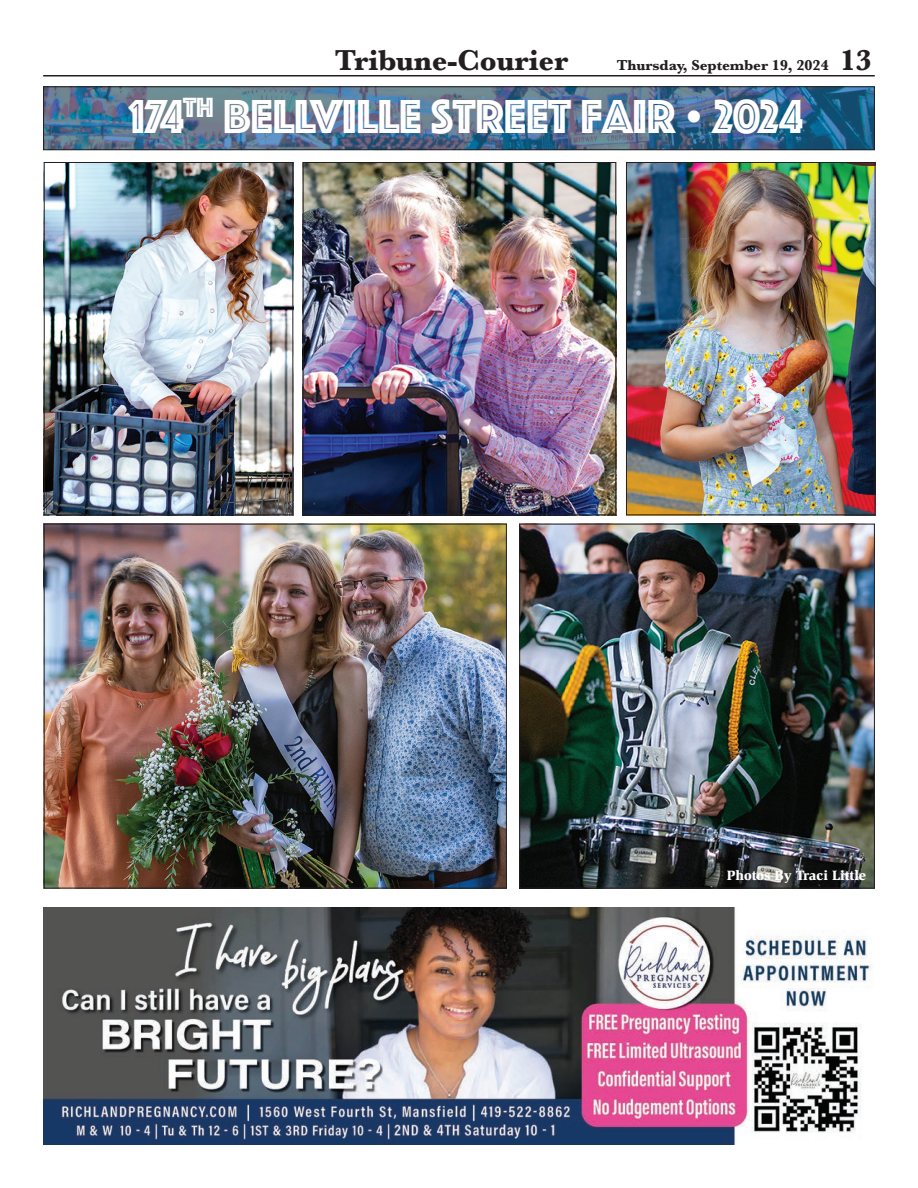
<style>
.page{position:relative;width:918px;height:1188px;background:#fff}
.page>*{position:absolute;margin:0;border:0;box-sizing:border-box;transform-origin:0 0}
.t1{font:49.5px "Phosphate Inline";letter-spacing:-.005em;color:#fff}
.t2{font:700 30px "Baskerville";letter-spacing:-.005em;color:#231f20}
.t3{font:700 15px "Baskerville";letter-spacing:-.005em;color:#231f20}
.t4{font:900 13.8px "Slimbach Std";letter-spacing:-.005em;color:#fff}
.s1{font-size:30px}
</style>
<div class="page">
<hr style="left:43px;top:75px;width:832px;height:1px;background:#231f20">
<img style="left:45px;top:88px;width:828px;height:60px">
<div style="left:43px;top:86px;width:832px;height:64px;border:1px solid #231f20"></div>
<img style="left:46px;top:164px;width:245px;height:349px">
<div style="left:44px;top:162px;width:249px;height:353px;border:1px solid #231f20"></div>
<img style="left:305px;top:164px;width:309px;height:349px">
<div style="left:303px;top:162px;width:313px;height:353px;border:1px solid #231f20"></div>
<img style="left:628px;top:164px;width:245px;height:349px">
<div style="left:626px;top:162px;width:249px;height:353px;border:1px solid #231f20"></div>
<img style="left:46px;top:526px;width:459px;height:360px">
<img style="left:43px;top:908px;width:830px;height:236px">
<img style="left:521px;top:526px;width:352px;height:360px">
<div style="left:519px;top:524px;width:356px;height:364px;border:1px solid #231f20"></div>
<p class="t2" style="left:335px;top:39px;width:235px">Tribune-Courier</p>
<p class="t3" style="left:617px;top:55px;width:257px">Thursday, September 19, 2024 <span class="s1">13</span></p>
<p class="t1" style="left:130px;top:82px;width:674px">174<sup>TH</sup> BELLVILLE STREET FAIR • 2024</p>
<p class="t4" style="left:727px;top:867px;width:141px">Photos By Traci Little</p>
</div>
